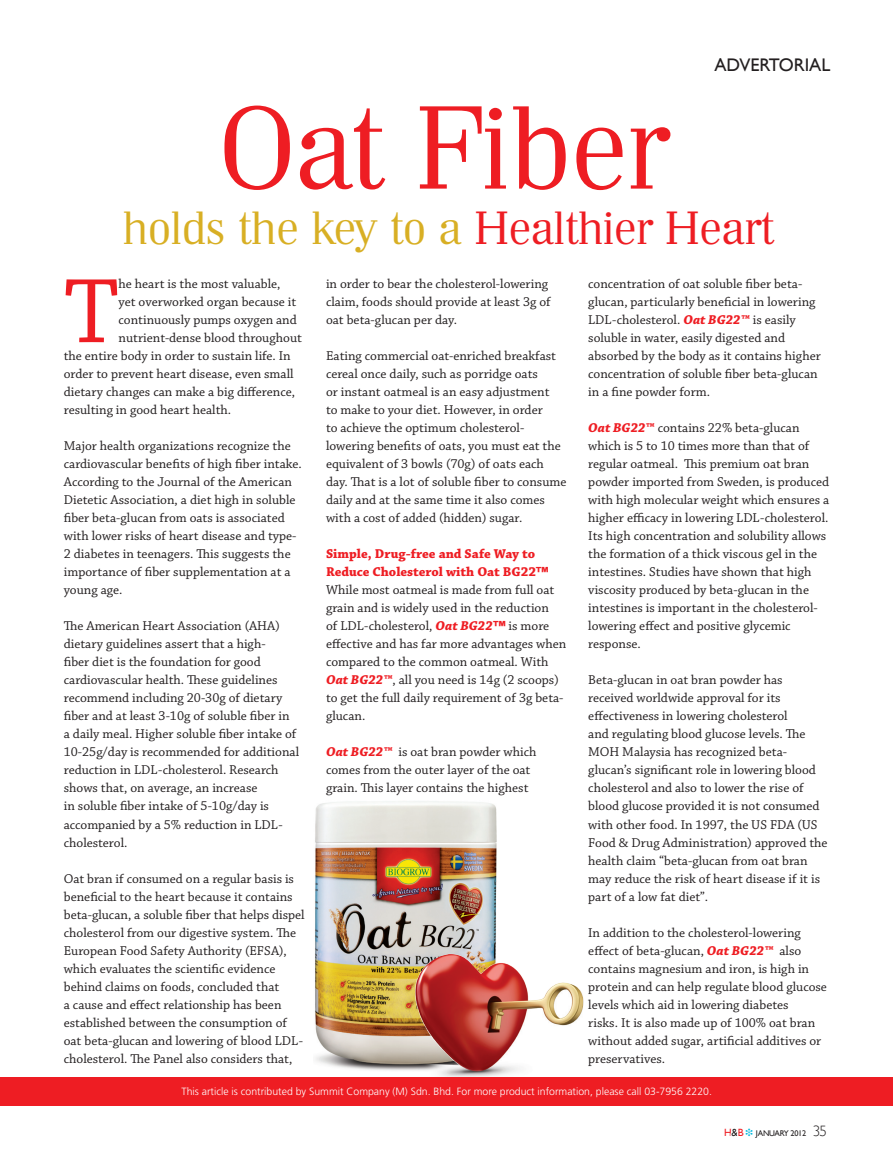
<style>
.page{position:relative;width:893px;height:1170px;background:#fff}
.page>*{position:absolute;margin:0;border:0;box-sizing:border-box;transform-origin:0 0}
.Contents{font:114px "Wichita Serial";color:#ee1d23}
.t1{font:96.6px "Chaparral Pro";color:#ee1d23}
.Contents-2{font:45px "Wichita Serial";color:#d8af24}
.Contents-3{font:18.3px "Gill Sans";color:#231f20}
.t2{font:13.5px/18px "Chaparral Pro";color:#231f20}
.t3{font:700 13.5px/18px "Chaparral Pro";color:#ee1d23}
.Contents-4{font:300 10.5px "Frutiger";color:#fff}
.t4{font:8.25px "Gill Sans";letter-spacing:-.03em;color:#231f20}
.s1{color:#ee1d23}
.s2{font-family:"Gill Sans"}
.s3{font-weight:700;font-style:italic;color:#ee1d23}
.s4{font-family:"Gill Sans";font-weight:700;font-style:italic;color:#ee1d23}
.s5{font-size:10.5px;color:#ee1d23}
.s6{font-size:10.5px}
.s7{color:#00b8de}
.s8{font-weight:300;font-size:15px}
</style>
<div class="page">
<img style="left:315px;top:801px;width:182px;height:270px">
<img style="left:398px;top:948px;width:186px;height:129px">
<div style="left:0;top:1077px;width:893px;height:29px;background:#ee1d23"></div>
<p class="Contents-3" style="left:714px;top:54px;width:118px">ADVERTORIAL</p>
<p class="Contents" style="left:219px;top:80px;width:451px">Oat Fiber</p>
<p class="Contents-2" style="left:123px;top:201px;width:652px">holds the key to a <span class="s1">Healthier Heart</span></p>
<p class="t1" style="left:64px;top:258px;width:56px">T</p>
<p class="t2" style="left:119px;top:275px;width:163px">he heart is the most valuable,</p>
<p class="t2" style="left:119px;top:293px;width:179px">yet overworked organ because it</p>
<p class="t2" style="left:119px;top:311px;width:180px">continuously pumps oxygen and</p>
<p class="t2" style="left:119px;top:329px;width:185px">nutrient-dense blood throughout</p>
<p class="t2" style="left:64px;top:347px;width:229px">the entire body in order to sustain life. In</p>
<p class="t2" style="left:64px;top:365px;width:231px">order to prevent heart disease, even small</p>
<p class="t2" style="left:64px;top:383px;width:233px">dietary changes can make a big difference,</p>
<p class="t2" style="left:64px;top:401px;width:169px">resulting in good heart health.</p>
<p class="t2" style="left:64px;top:437px;width:240px">Major health organizations recognize the cardiovascular benefits of high fiber intake.<br>According to the Journal of the American Dietetic Association, a diet high in soluble fiber beta-glucan from oats is associated with lower risks of heart disease and type-2 diabetes in teenagers. This suggests the importance of fiber supplementation at a young age.</p>
<p class="t2" style="left:64px;top:617px;width:237px">The American Heart Association (AHA) dietary guidelines assert that a high-<br>fiber diet is the foundation for good cardiovascular health. These guidelines recommend including 20-30g of dietary fiber and at least 3-10g of soluble fiber in<br>a daily meal. Higher soluble fiber intake of 10-25g/day is recommended for additional reduction in LDL-cholesterol. Research shows that, on average, an increase<br>in soluble fiber intake of 5-10g/day is accompanied by a 5% reduction in LDL&shy;cholesterol.</p>
<p class="t2" style="left:64px;top:869px;width:242px">Oat bran if consumed on a regular basis is beneficial to the heart because it contains beta-glucan, a soluble fiber that helps dispel cholesterol from our digestive system. The European Food Safety Authority (EFSA), which evaluates the scientific evidence behind claims on foods, concluded that<br>a cause and effect relationship has been established between the consumption of oat beta-glucan and lowering of blood LDL&shy;cholesterol. The Panel also considers that,</p>
<p class="t2" style="left:326px;top:275px;width:226px">in order to bear the cholesterol-lowering claim, foods should provide at least 3g of oat beta-glucan per day.</p>
<p class="t2" style="left:326px;top:347px;width:242px">Eating commercial oat-enriched breakfast cereal once daily, such as porridge oats<br>or instant oatmeal is an easy adjustment<br>to make to your diet. However, in order<br>to achieve the optimum cholesterol&shy;lowering benefits of oats, you must eat the equivalent of 3 bowls (70g) of oats each day. That is a lot of soluble fiber to consume daily and at the same time it also comes with a cost of added (hidden) sugar.</p>
<p class="t3" style="left:326px;top:545px;width:224px">Simple, Drug-free and Safe Way to<br>Reduce Cholesterol with Oat BG22<span class="s2">™</span></p>
<p class="t2" style="left:326px;top:581px;width:242px">While most oatmeal is made from full oat grain and is widely used in the reduction<br>of LDL-cholesterol, <span class="s3">Oat BG22</span><span class="s4">™</span> is more effective and has far more advantages when compared to the common oatmeal. With <span class="s3">Oat BG22™</span>, all you need is 14g (2 scoops) to get the full daily requirement of 3g beta&shy;glucan.</p>
<p class="t2" style="left:326px;top:743px;width:212px"><span class="s3">Oat BG22™</span> is oat bran powder which comes from the outer layer of the oat grain. This layer contains the highest</p>
<p class="t2" style="left:588px;top:275px;width:234px">concentration of oat soluble fiber beta&shy;glucan, particularly beneficial in lowering LDL-cholesterol. <span class="s3">Oat BG22™</span> is easily soluble in water, easily digested and absorbed by the body as it contains higher concentration of soluble fiber beta-glucan in a fine powder form.</p>
<p class="t2" style="left:588px;top:419px;width:242px"><span class="s3">Oat BG22™</span> contains 22% beta-glucan which is 5 to 10 times more than that of regular oatmeal. This premium oat bran powder imported from Sweden, is produced with high molecular weight which ensures a higher efficacy in lowering LDL-cholesterol.<br>Its high concentration and solubility allows the formation of a thick viscous gel in the intestines. Studies have shown that high viscosity produced by beta-glucan in the intestines is important in the cholesterol&shy;lowering effect and positive glycemic response.</p>
<p class="t2" style="left:588px;top:671px;width:241px">Beta-glucan in oat bran powder has received worldwide approval for its effectiveness in lowering cholesterol<br>and regulating blood glucose levels. The MOH Malaysia has recognized beta&shy;glucan’s significant role in lowering blood cholesterol and also to lower the rise of blood glucose provided it is not consumed with other food. In 1997, the US FDA (US Food &amp; Drug Administration) approved the health claim “beta-glucan from oat bran may reduce the risk of heart disease if it is part of a low fat diet”.</p>
<p class="t2" style="left:588px;top:923px;width:240px">In addition to the cholesterol-lowering effect of beta-glucan, <span class="s3">Oat BG22™</span> also contains magnesium and iron, is high in protein and can help regulate blood glucose levels which aid in lowering diabetes<br>risks. It is also made up of 100% oat bran without added sugar, artificial additives or preservatives.</p>
<p class="Contents-4" style="left:181px;top:1085px;width:532px">This article is contributed by Summit Company (M) Sdn. Bhd. For more product information, please call 03-7956 2220.</p>
<p class="t4" style="left:724px;top:1128px;width:104px"><span class="s5">H</span><span class="s6">&amp;</span><span class="s5">B</span> <span class="s7">❉</span> JANUARY 2012 <span class="s8">35</span></p>
</div>
